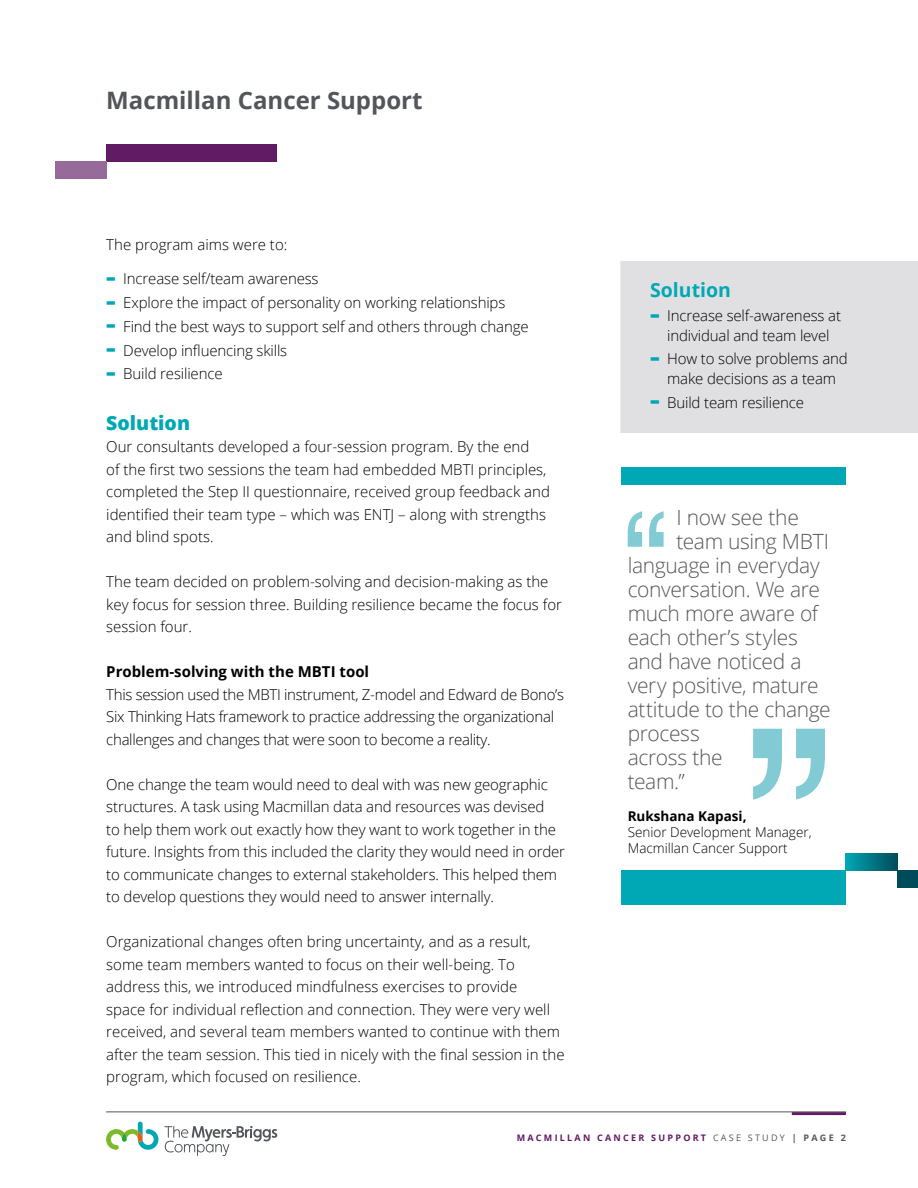
<style>
.page{position:relative;width:918px;height:1188px;background:#fff}
.page>*{position:absolute;margin:0;border:0;box-sizing:border-box;transform-origin:0 0}
.t1{font:700 24px "Open Sans";color:#52565a}
.t2{font:300 21px "Open Sans";letter-spacing:-.015em;color:#575756}
.t3{font:700 19.5px "Open Sans";color:#00a8b5}
.t4{font:800 19.5px "Open Sans";color:#00a8b5}
.t5{font:300 15px/22.5px "Open Sans";letter-spacing:-.01em;color:#000}
.t6{font:700 15px "Open Sans";color:#000}
.t7{font:300 13.5px/16.2px "Open Sans";color:#000}
.t8{font:700 13.5px "Open Sans";color:#000}
.t9{font:700 9px "Open Sans";letter-spacing:.25em;color:#611a64}
.s1{font-weight:800;font-size:22.5px;color:#00a8b5}
.s2{font-weight:400;color:#575756}
.s3{color:#575756}
</style>
<div class="page">
<hr style="left:792px;top:1112px;width:54px;height:3px;background:#611a64">
<hr style="left:106px;top:1112px;width:740px;height:1px;background:#52565a">
<svg style="left:106px;top:1122px;width:52px;height:28px"></svg>
<svg style="left:164px;top:1126px;width:113px;height:30px"></svg>
<div style="left:620px;top:261px;width:298px;height:172px;background:#e0dfe1"></div>
<div style="left:106px;top:144px;width:170px;height:17px;background:#611a64"></div>
<div style="left:55px;top:161px;width:51px;height:17px;background:#966b99"></div>
<div style="left:621px;top:468px;width:225px;height:17px;background:#00a8b5"></div>
<svg style="left:753px;top:729px;width:72px;height:71px"></svg>
<svg style="left:628px;top:511px;width:36px;height:36px"></svg>
<div style="left:621px;top:870px;width:225px;height:34px;background:#00a8b5"></div>
<div style="left:846px;top:853px;width:51px;height:17px;background:linear-gradient(to right,#00a5b3,#004c5a)"></div>
<div style="left:897px;top:870px;width:21px;height:17px;background:#004b5a"></div>
<h1 class="t1" style="left:106px;top:83px;width:318px">Macmillan Cancer Support</h1>
<p class="t5" style="left:106px;top:233px;width:183px">The program aims were to:</p>
<p class="t5" style="left:106px;top:267px;width:214px"><span class="s1">-</span> Increase self/team awareness</p>
<p class="t5" style="left:106px;top:291px;width:401px"><span class="s1">-</span> Explore the impact of personality on working relationships</p>
<p class="t5" style="left:106px;top:315px;width:424px"><span class="s1">-</span> Find the best ways to support self and others through change</p>
<p class="t5" style="left:106px;top:338px;width:182px"><span class="s1">-</span> Develop influencing skills</p>
<p class="t5" style="left:106px;top:362px;width:118px"><span class="s1">-</span> Build resilience</p>
<h3 class="t4" style="left:106px;top:408px;width:85px">Solution</h3>
<p class="t5" style="left:106px;top:435px;width:445px">Our consultants developed a four-session program. By the end<br>of the first two sessions the team had embedded MBTI principles, completed the Step II questionnaire, received group feedback and identified their team type – which was ENTJ – along with strengths and blind spots.</p>
<p class="t5" style="left:106px;top:570px;width:457px">The team decided on problem-solving and decision-making as the key focus for session three. Building resilience became the focus for session four.</p>
<p class="t6" style="left:106px;top:661px;width:264px">Problem-solving with the MBTI tool</p>
<p class="t5" style="left:106px;top:683px;width:459px">This session used the MBTI instrument, Z-model and Edward de Bono’s<br>Six Thinking Hats framework to practice addressing the organizational challenges and changes that were soon to become a reality.</p>
<p class="t5" style="left:106px;top:773px;width:460px">One change the team would need to deal with was new geographic structures. A task using Macmillan data and resources was devised<br>to help them work out exactly how they want to work together in the future. Insights from this included the clarity they would need in order to communicate changes to external stakeholders. This helped them to develop questions they would need to answer internally.</p>
<p class="t5" style="left:106px;top:930px;width:460px">Organizational changes often bring uncertainty, and as a result, some team members wanted to focus on their well-being. To address this, we introduced mindfulness exercises to provide<br>space for individual reflection and connection. They were very well received, and several team members wanted to continue with them after the team session. This tied in nicely with the final session in the program, which focused on resilience.</p>
<h3 class="t3" style="left:650px;top:276px;width:82px">Solution</h3>
<p class="t5" style="left:650px;top:305px;width:192px;line-height:19.5px;text-align:center"><span class="s1">-</span> Increase self-awareness at individual and team level</p>
<p class="t5" style="left:650px;top:349px;width:199px;line-height:19.5px;text-align:center"><span class="s1">-</span> How to solve problems and make decisions as a team</p>
<p class="t5" style="left:650px;top:390px;width:155px"><span class="s1">-</span> Build team resilience</p>
<h2 class="t2" style="left:676px;top:503px;width:124px">I now see the</h2>
<h2 class="t2" style="left:676px;top:527px;width:154px">team using MBTI</h2>
<h2 class="t2" style="left:628px;top:551px;width:194px">language in everyday</h2>
<h2 class="t2" style="left:628px;top:575px;width:194px">conversation. We are</h2>
<h2 class="t2" style="left:628px;top:599px;width:192px">much more aware of</h2>
<h2 class="t2" style="left:628px;top:623px;width:172px">each other’s styles</h2>
<h2 class="t2" style="left:628px;top:647px;width:175px">and have noticed a</h2>
<h2 class="t2" style="left:628px;top:671px;width:192px">very positive, mature</h2>
<h2 class="t2" style="left:628px;top:695px;width:205px">attitude to the change</h2>
<h2 class="t2" style="left:628px;top:719px;width:74px">process</h2>
<h2 class="t2" style="left:628px;top:743px;width:97px">across the</h2>
<h2 class="t2" style="left:628px;top:767px;width:59px">team.”</h2>
<p class="t8" style="left:628px;top:807px;width:120px">Rukshana Kapasi,</p>
<p class="t7" style="left:628px;top:824px;width:185px">Senior Development Manager,<br>Macmillan Cancer Support</p>
<p class="t9" style="left:517px;top:1131px;width:331px">Macm illan Cancer Support <span class="s2">CASE STUDY</span> <span class="s3">| PAGE 2</span></p>
</div>
